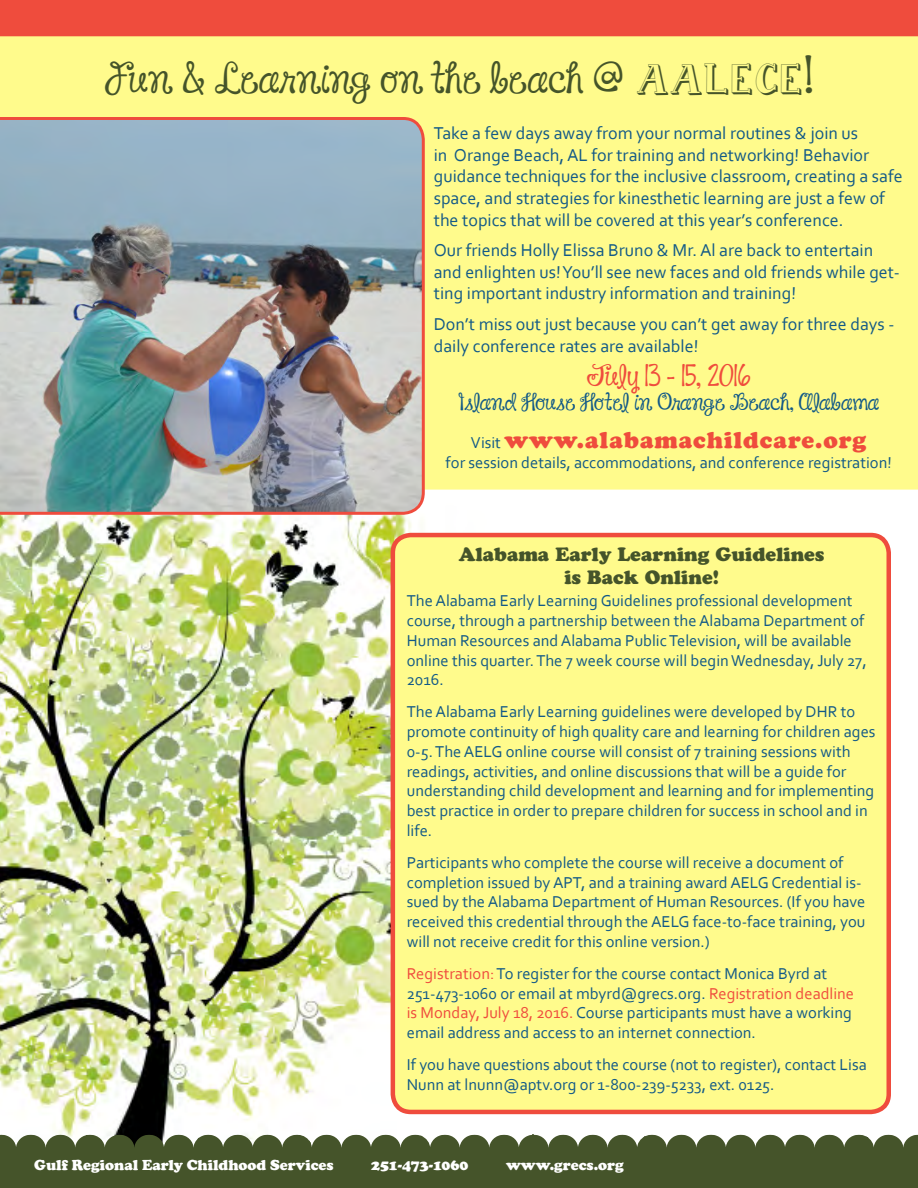
<style>
.page{position:relative;width:918px;height:1188px;background:#fff}
.page>*{position:absolute;margin:0;border:0;box-sizing:border-box;transform-origin:0 0}
.t1{font:30px "Janda Happy Day";color:#45542a}
.t2{font:900 24px "Cooper";letter-spacing:.04em;color:#ef4c3d}
.t3{font:21px "Janda Happy Day";color:#ef4c3d}
.t4{font:19.2px "Cooper Black Std";color:#45542a}
.t5{font:18px/21.6px "Corbel";color:#125987}
.t6{font:16.5px/19.8px "Corbel";color:#125987}
.t7{font:16.5px "Janda Happy Day";letter-spacing:.015em;color:#125987}
.t8{font:900 15px "Cooper";color:#fff}
.s1{font-family:"Janda Curlygirl Pop";font-size:36px}
.s2{font-size:36px}
.s3{font-family:"Corbel";font-weight:400;font-size:16.5px;color:#125987}
.s4{color:#ef4c3d}
</style>
<div class="page">
<img style="left:0;top:515px;width:527px;height:620px">
<div style="left:0;top:1135px;width:918px;height:53px;background:#45542a"></div>
<div style="left:1px;top:30px;width:916px;height:459px;background:#fffb8c"></div>
<div style="left:393px;top:535px;width:496px;height:577px;background:#fffb8c;border-radius:18px"></div>
<div style="left:391px;top:533px;width:500px;height:581px;border:4px solid #ef4c3d;border-radius:18px"></div>
<div style="left:0;top:0;width:918px;height:36px;background:#ef4c3d"></div>
<img style="left:0;top:117px;width:425px;height:398px">
<p class="t1" style="left:105px;top:55px;width:710px">Fun &amp; Learning on the beach @ <span class="s1">AALECE</span><span class="s2">!</span></p>
<p class="t5" style="left:434px;top:122px;width:470px">Take a few days away from your normal routines &amp; join us<br>in Orange Beach, AL for training and networking! Behavior guidance techniques for the inclusive classroom, creating a safe space, and strategies for kinesthetic learning are just a few of the topics that will be covered at this year’s conference.</p>
<p class="t5" style="left:434px;top:239px;width:467px">Our friends Holly Elissa Bruno &amp; Mr. Al are back to entertain and enlighten us! You’ll see new faces and old friends while get&shy;ting important industry information and training!</p>
<p class="t5" style="left:434px;top:313px;width:462px">Don’t miss out just because you can’t get away for three days - daily conference rates are available!</p>
<p class="t3" style="left:587px;top:359px;width:165px">July 13 - 15, 2016</p>
<p class="t7" style="left:458px;top:389px;width:422px">Island House Hotel in Orange Beach, Alabama</p>
<p class="t2" style="left:471px;top:426px;width:397px"><span class="s3">Visit</span> www.alabamachildcare.org</p>
<p class="t6" style="left:446px;top:452px;width:448px">for session details, accommodations, and conference registration!</p>
<p class="t4" style="left:459px;top:542px;width:367px">Alabama Early Learning Guidelines</p>
<p class="t4" style="left:564px;top:565px;width:156px">is Back Online!</p>
<p class="t6" style="left:407px;top:590px;width:461px">The Alabama Early Learning Guidelines professional development course, through a partnership between the Alabama Department of Human Resources and Alabama Public Television, will be available online this quarter. The 7 week course will begin Wednesday, July 27, 2016.</p>
<p class="t6" style="left:407px;top:701px;width:470px">The Alabama Early Learning guidelines were developed by DHR to promote continuity of high quality care and learning for children ages 0-5. The AELG online course will consist of 7 training sessions with readings, activities, and online discussions that will be a guide for understanding child development and learning and for implementing best practice in order to prepare children for success in school and in life.</p>
<p class="t6" style="left:407px;top:852px;width:460px">Participants who complete the course will receive a document of completion issued by APT, and a training award AELG Credential is&shy;sued by the Alabama Department of Human Resources. (If you have received this credential through the AELG face-to-face training, you will not receive credit for this online version.)</p>
<p class="t6" style="left:407px;top:963px;width:449px"><span class="s4">Registration:</span> To register for the course contact Monica Byrd at 251-473-1060 or email at mbyrd@grecs.org. <span class="s4">Registration deadline is Monday, July 18, 2016.</span> Course participants must have a working email address and access to an internet connection.</p>
<p class="t6" style="left:407px;top:1054px;width:461px">If you have questions about the course (not to register), contact Lisa<br>Nunn at lnunn@aptv.org or 1-800-239-5233, ext. 0125.</p>
<p class="t8" style="left:34px;top:1156px;width:301px">Gulf Regional Early Childhood Services</p>
<p class="t8" style="left:371px;top:1156px;width:99px">251-473-1060</p>
<p class="t8" style="left:506px;top:1156px;width:119px">www.grecs.org</p>
</div>
